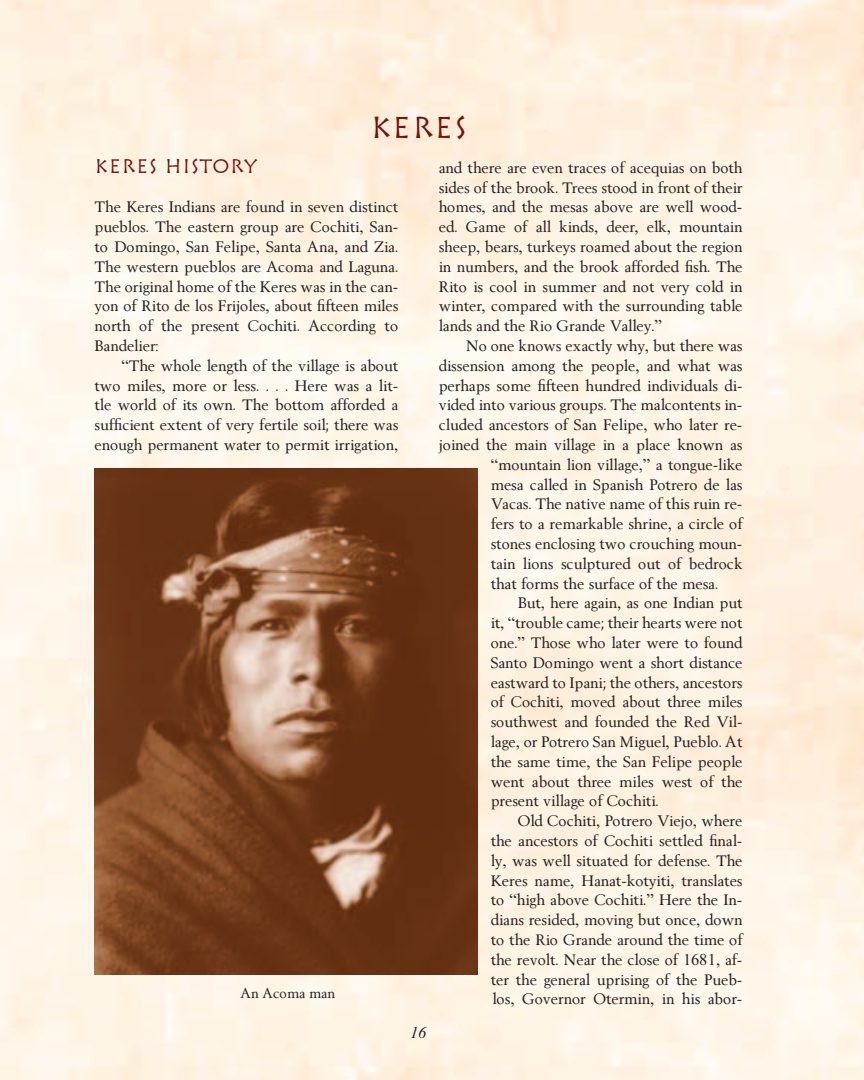
<style>
.page{position:relative;width:864px;height:1080px;background:#fff}
.page>*{position:absolute;margin:0;border:0;box-sizing:border-box;transform-origin:0 0}
.t1{font:30px "Rusticana";color:#78120a}
.t2{font:19.5px "Rusticana";color:#78120a}
.t3{font:16.5px/19.8px "World Wisdom Font";color:#231f20;text-align:justify}
.t4{font:italic 16.5px "World Wisdom Font";color:#231f20}
.t5{font:15px "World Wisdom Font";color:#231f20}
</style>
<div class="page">
<img style="left:0;top:0;width:864px;height:1080px">
<img style="left:94px;top:469px;width:383px;height:506px">
<h1 class="t1" style="left:370px;top:109px;width:98px">KERES</h1>
<p class="t2" style="left:95px;top:155px;width:164px">KERES HISTORY</p>
<p class="t3" style="left:94px;top:197px;width:305px">The Keres Indians are found in seven distinct pueblos. The eastern group are Cochiti, San&shy;to Domingo, San Felipe, Santa Ana, and Zia.<br>The western pueblos are Acoma and Laguna.<br>The original home of the Keres was in the can&shy;yon of Rito de los Frijoles, about fifteen miles north of the present Cochiti. According to Bandelier:</p>
<p class="t3" style="left:94px;top:356px;width:305px;text-indent:27px">“The whole length of the village is about two miles, more or less. . . . Here was a lit&shy;tle world of its own. The bottom afforded a sufficient extent of very fertile soil; there was enough permanent water to permit irrigation,</p>
<p class="t5" style="left:240px;top:985px;width:96px">An Acoma man</p>
<p class="t4" style="left:410px;top:1023px;width:18px">16</p>
<p class="t3" style="left:439px;top:158px;width:305px">and there are even traces of acequias on both sides of the brook. Trees stood in front of their homes, and the mesas above are well wood&shy;ed. Game of all kinds, deer, elk, mountain sheep, bears, turkeys roamed about the region in numbers, and the brook afforded fish. The Rito is cool in summer and not very cold in winter, compared with the surrounding table lands and the Rio Grande Valley.”</p>
<p class="t3" style="left:466px;top:336px;width:278px">No one knows exactly why, but there was</p>
<p class="t3" style="left:439px;top:356px;width:305px">dissension among the people, and what was</p>
<p class="t3" style="left:439px;top:375px;width:305px">perhaps some fifteen hundred individuals di-</p>
<p class="t3" style="left:439px;top:395px;width:305px">vided into various groups. The malcontents in-</p>
<p class="t3" style="left:439px;top:415px;width:305px">cluded ancestors of San Felipe, who later re-</p>
<p class="t3" style="left:439px;top:435px;width:305px">joined the main village in a place known as</p>
<p class="t3" style="left:491px;top:455px;width:253px">“mountain lion village,” a tongue-like</p>
<p class="t3" style="left:491px;top:474px;width:253px">mesa called in Spanish Potrero de las</p>
<p class="t3" style="left:491px;top:494px;width:253px">Vacas. The native name of this ruin re-</p>
<p class="t3" style="left:491px;top:514px;width:253px">fers to a remarkable shrine, a circle of</p>
<p class="t3" style="left:491px;top:534px;width:253px">stones enclosing two crouching moun-</p>
<p class="t3" style="left:491px;top:554px;width:253px">tain lions sculptured out of bedrock</p>
<p class="t3" style="left:491px;top:573px;width:229px">that forms the surface of the mesa.</p>
<p class="t3" style="left:518px;top:593px;width:226px">But, here again, as one Indian put</p>
<p class="t3" style="left:491px;top:613px;width:253px">it, “trouble came; their hearts were not</p>
<p class="t3" style="left:491px;top:633px;width:253px">one.” Those who later were to found</p>
<p class="t3" style="left:491px;top:653px;width:253px">Santo Domingo went a short distance</p>
<p class="t3" style="left:491px;top:672px;width:253px">eastward to Ipani; the others, ancestors</p>
<p class="t3" style="left:491px;top:692px;width:253px">of Cochiti, moved about three miles</p>
<p class="t3" style="left:491px;top:712px;width:253px">southwest and founded the Red Vil-</p>
<p class="t3" style="left:491px;top:732px;width:253px">lage, or Potrero San Miguel, Pueblo. At</p>
<p class="t3" style="left:491px;top:752px;width:253px">the same time, the San Felipe people</p>
<p class="t3" style="left:491px;top:771px;width:253px">went about three miles west of the</p>
<p class="t3" style="left:491px;top:791px;width:170px">present village of Cochiti.</p>
<p class="t3" style="left:518px;top:811px;width:226px">Old Cochiti, Potrero Viejo, where</p>
<p class="t3" style="left:491px;top:831px;width:253px">the ancestors of Cochiti settled final-</p>
<p class="t3" style="left:491px;top:851px;width:253px">ly, was well situated for defense. The</p>
<p class="t3" style="left:491px;top:870px;width:253px">Keres name, Hanat-kotyiti, translates</p>
<p class="t3" style="left:491px;top:890px;width:253px">to “high above Cochiti.” Here the In-</p>
<p class="t3" style="left:491px;top:910px;width:253px">dians resided, moving but once, down</p>
<p class="t3" style="left:491px;top:930px;width:253px">to the Rio Grande around the time of</p>
<p class="t3" style="left:491px;top:950px;width:253px">the revolt. Near the close of 1681, af-</p>
<p class="t3" style="left:491px;top:969px;width:253px">ter the general uprising of the Pueb-</p>
<p class="t3" style="left:492px;top:989px;width:252px">los, Governor Otermin, in his abor-</p>
</div>
